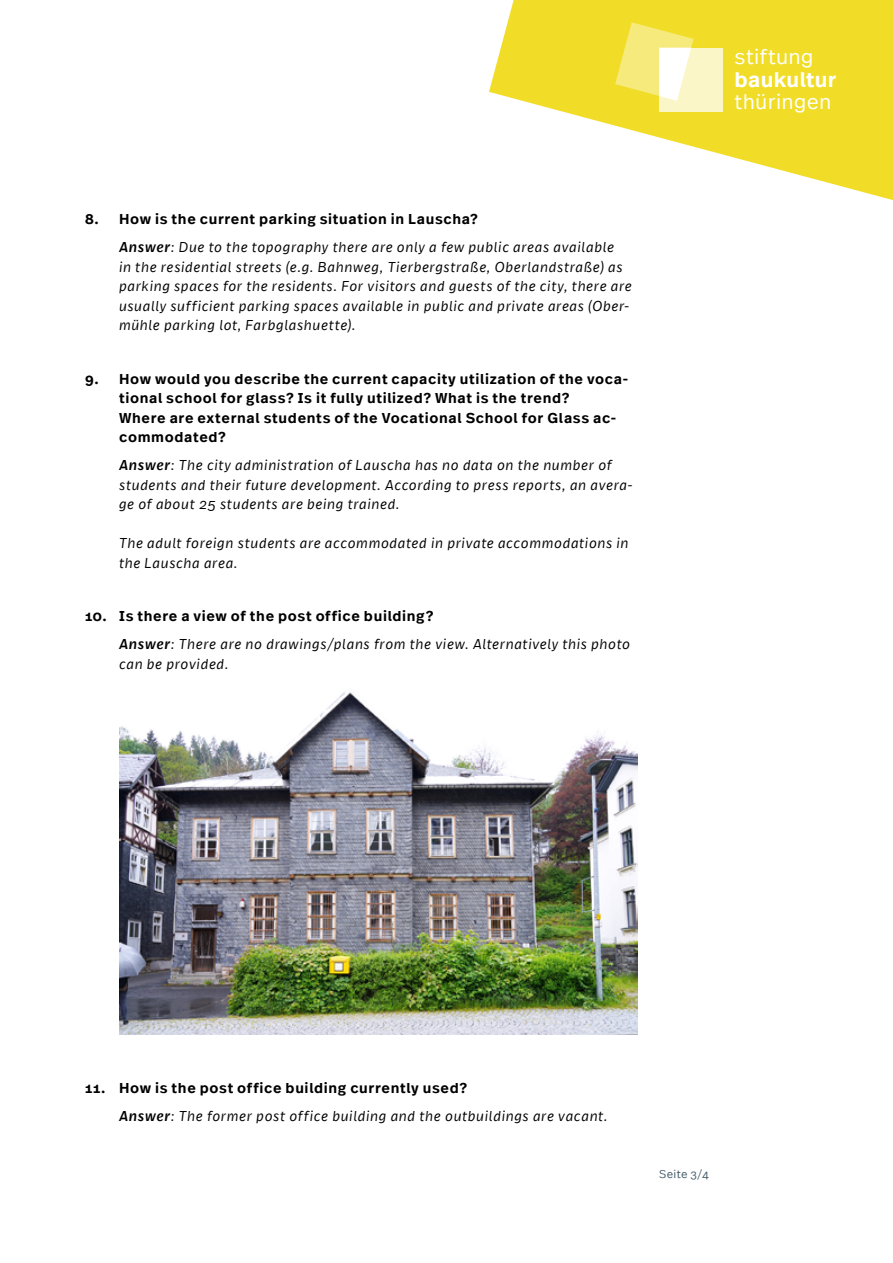
<style>
.page{position:relative;width:893px;height:1263px;background:#fff}
.page>*{position:absolute;margin:0;border:0;box-sizing:border-box;transform-origin:0 0}
.t1{font:300 21px "Real Text Pro";letter-spacing:.015em;color:#fff}
.t2{font:600 21px "Real Text Pro";letter-spacing:.015em;color:#fff}
.t3{font:italic 300 14.25px/19.5px "Real Text Pro";letter-spacing:.045em;color:#000}
.t4{font:600 14.25px/19.5px "Real Text Pro";letter-spacing:.045em;color:#000}
.t5{font:300 11.25px "Real Text Pro";letter-spacing:.03em;color:#3f5765}
.s1{font-weight:600;font-style:normal}
.s2{font-weight:500}
</style>
<div class="page">
<img style="left:119px;top:692px;width:519px;height:343px">
<svg style="left:489px;top:0;width:404px;height:200px;fill:#f1dd27"></svg>
<div style="left:659px;top:48px;width:64px;height:64px;background:#fbf6c8"></div>
<svg style="left:615px;top:22px;width:78px;height:79px;background:#f7ec88"></svg>
<p class="t3" style="left:119px;top:204px;width:496px;line-height:28px;text-indent:-34px"><span class="s1">8. How is the current parking situation in Lauscha?<br></span><span class="s2">Answer</span>: Due to the topography there are only a few public areas available</p>
<p class="t3" style="left:119px;top:256px;width:514px">in the residential streets (e.g. Bahnweg, Tierbergstraße, Oberlandstraße) as parking spaces for the residents. For visitors and guests of the city, there are usually sufficient parking spaces available in public and private areas (Ober&shy;mühle parking lot, Farbglashuette).</p>
<p class="t4" style="left:119px;top:368px;width:511px;text-indent:-34px">9. How would you describe the current capacity utilization of the voca&shy;tional school for glass? Is it fully utilized? What is the trend?<br>Where are external students of the Vocational School for Glass ac&shy;commodated?</p>
<p class="t3" style="left:119px;top:455px;width:515px"><span class="s2">Answer</span>: The city administration of Lauscha has no data on the number of students and their future development. According to press reports, an avera&shy;ge of about 25 students are being trained.</p>
<p class="t3" style="left:119px;top:533px;width:511px">The adult foreign students are accommodated in private accommodations in the Lauscha area.</p>
<p class="t3" style="left:119px;top:601px;width:512px;line-height:28px;text-indent:-34px"><span class="s1">10. Is there a view of the post office building?<br></span><span class="s2">Answer</span>: There are no drawings/plans from the view. Alternatively this photo</p>
<p class="t3" style="left:119px;top:653px;width:111px">can be provided.</p>
<h1 class="t1" style="left:735px;top:43px;width:80px">stiftung</h1>
<h1 class="t2" style="left:735px;top:65px;width:103px">baukultur</h1>
<h1 class="t1" style="left:735px;top:88px;width:98px">thüringen</h1>
<p class="t3" style="left:119px;top:1073px;width:490px;line-height:28px;text-indent:-34px"><span class="s1">11. How is the post office building currently used?<br></span><span class="s2">Answer</span>: The former post office building and the outbuildings are vacant.</p>
<p class="t5" style="left:659px;top:1167px;width:51px">Seite 3/4</p>
</div>
